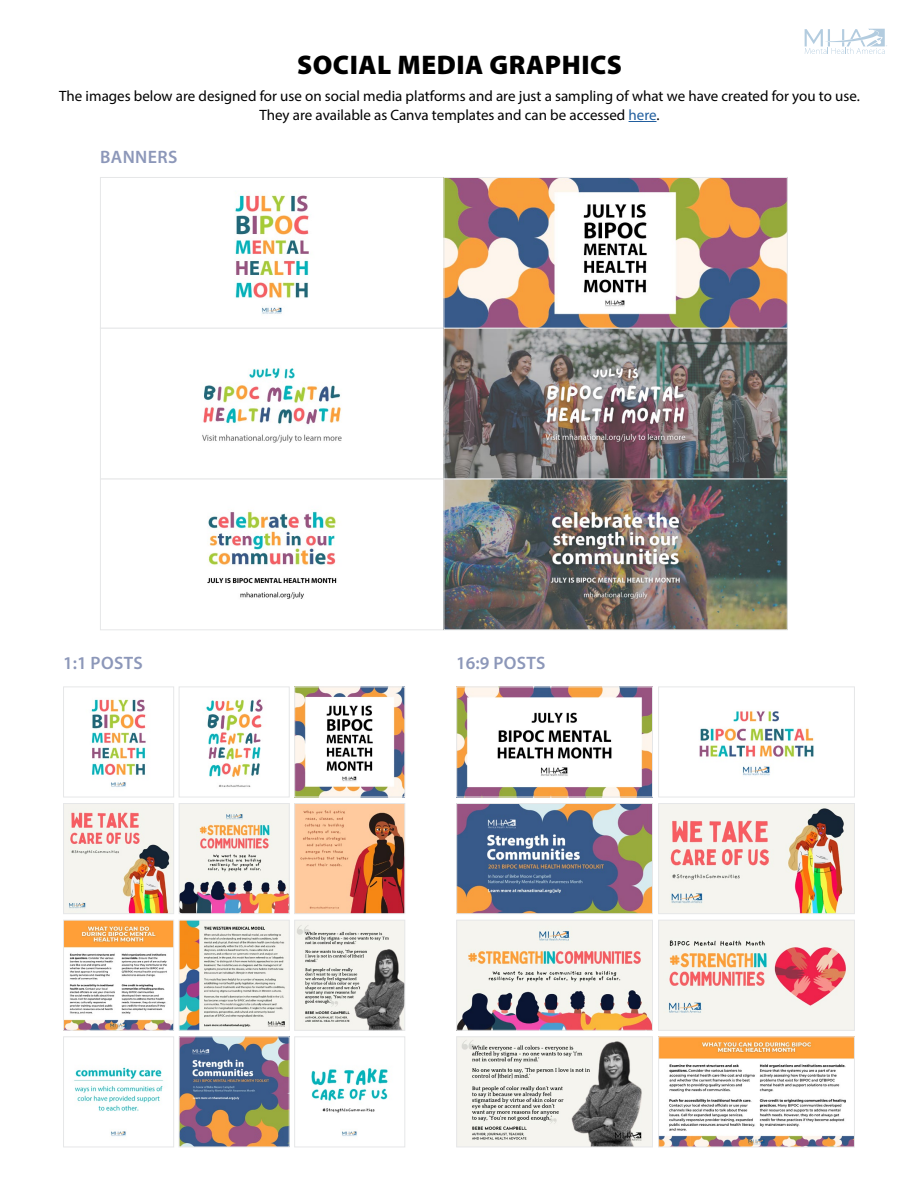
<style>
.page{position:relative;width:918px;height:1188px;background:#fff}
.page>*{position:absolute;margin:0;border:0;box-sizing:border-box;transform-origin:0 0}
.H1_-Center{font:900 27px "Myriad Pro";letter-spacing:.02em;color:#000}
.t1{font:600 18px "Myriad Pro";letter-spacing:.02em;color:#8c97b9}
.t2{font:15px/19.5px "Myriad Pro";color:#000;text-align:center}
.s1{color:#215e9e}
</style>
<div class="page">
<svg style="left:805px;top:29px;width:82px;height:25px"></svg>
<svg style="left:629px;top:121px;width:28px;height:1px"></svg>
<img style="left:202px;top:179px;width:584px;height:449px">
<div style="left:100px;top:177px;width:344px;height:152px;border:1px solid #e6e7e8"></div>
<div style="left:444px;top:177px;width:344px;height:152px;border:1px solid #e6e7e8"></div>
<div style="left:100px;top:328px;width:344px;height:151px;border:1px solid #e6e7e8"></div>
<div style="left:444px;top:328px;width:344px;height:151px;border:1px solid #e6e7e8"></div>
<div style="left:100px;top:479px;width:344px;height:151px;border:1px solid #e6e7e8"></div>
<div style="left:444px;top:479px;width:344px;height:151px;border:1px solid #e6e7e8"></div>
<img style="left:74px;top:1067px;width:90px;height:70px">
<div style="left:63px;top:1036px;width:111px;height:111px;border:1px solid #e6e7e8"></div>
<img style="left:91px;top:699px;width:55px;height:88px">
<div style="left:63px;top:687px;width:111px;height:110px;border:1px solid #e6e7e8"></div>
<img style="left:65px;top:805px;width:107px;height:107px">
<div style="left:63px;top:803px;width:111px;height:111px;border:1px solid #e6e7e8"></div>
<img style="left:65px;top:922px;width:107px;height:107px">
<div style="left:63px;top:920px;width:111px;height:111px;border:1px solid #e6e7e8"></div>
<img style="left:181px;top:922px;width:107px;height:107px">
<div style="left:179px;top:920px;width:111px;height:111px;border:1px solid #e6e7e8"></div>
<img style="left:181px;top:805px;width:107px;height:107px">
<div style="left:179px;top:803px;width:111px;height:111px;border:1px solid #e6e7e8"></div>
<img style="left:181px;top:1038px;width:107px;height:107px">
<div style="left:179px;top:1036px;width:111px;height:111px;border:1px solid #e6e7e8"></div>
<img style="left:206px;top:699px;width:57px;height:88px">
<div style="left:179px;top:687px;width:111px;height:110px;border:1px solid #e6e7e8"></div>
<img style="left:296px;top:922px;width:107px;height:107px">
<div style="left:294px;top:920px;width:111px;height:111px;border:1px solid #e6e7e8"></div>
<img style="left:311px;top:1067px;width:77px;height:70px">
<div style="left:294px;top:1036px;width:111px;height:111px;border:1px solid #e6e7e8"></div>
<img style="left:296px;top:805px;width:107px;height:107px">
<div style="left:294px;top:803px;width:111px;height:111px;border:1px solid #e6e7e8"></div>
<img style="left:296px;top:689px;width:107px;height:106px">
<div style="left:294px;top:687px;width:111px;height:110px;border:1px solid #e6e7e8"></div>
<img style="left:458px;top:689px;width:193px;height:106px">
<div style="left:456px;top:687px;width:197px;height:110px;border:1px solid #e6e7e8"></div>
<img style="left:699px;top:711px;width:115px;height:65px">
<div style="left:658px;top:687px;width:197px;height:110px;border:1px solid #e6e7e8"></div>
<img style="left:458px;top:805px;width:193px;height:107px">
<div style="left:456px;top:803px;width:197px;height:111px;border:1px solid #e6e7e8"></div>
<img style="left:660px;top:805px;width:193px;height:107px">
<div style="left:658px;top:803px;width:197px;height:111px;border:1px solid #e6e7e8"></div>
<img style="left:458px;top:922px;width:193px;height:107px">
<div style="left:456px;top:920px;width:197px;height:111px;border:1px solid #e6e7e8"></div>
<img style="left:660px;top:922px;width:193px;height:107px">
<div style="left:658px;top:920px;width:197px;height:111px;border:1px solid #e6e7e8"></div>
<img style="left:458px;top:1038px;width:193px;height:107px">
<div style="left:456px;top:1036px;width:197px;height:111px;border:1px solid #e6e7e8"></div>
<img style="left:660px;top:1038px;width:193px;height:107px">
<div style="left:658px;top:1036px;width:197px;height:111px;border:1px solid #e6e7e8"></div>
<p class="H1_-Center" style="left:297px;top:47px;width:327px">SOCIAL MEDIA GRAPHICS</p>
<p class="t2" style="left:59px;top:85px;width:802px">The images below are designed for use on social media platforms and are just a sampling of what we have created for you to use.<br>They are available as Canva templates and can be accessed <span class="s1">here</span>.</p>
<h2 class="t1" style="left:100px;top:146px;width:79px">BANNERS</h2>
<h2 class="t1" style="left:63px;top:651px;width:81px">1:1 POSTS</h2>
<h2 class="t1" style="left:456px;top:651px;width:91px">16:9 POSTS</h2>
</div>
